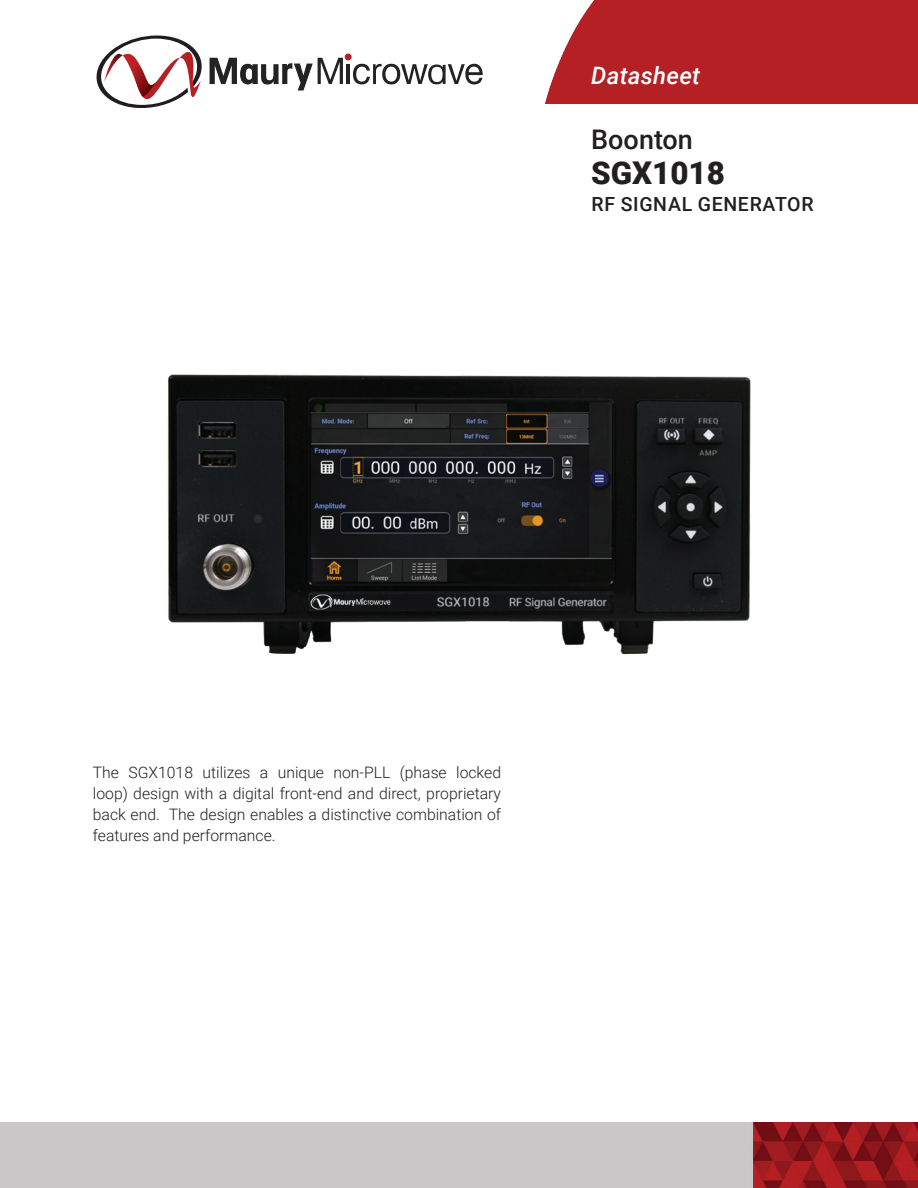
<style>
.page{position:relative;width:918px;height:1188px;background:#fff}
.page>*{position:absolute;margin:0;border:0;box-sizing:border-box;transform-origin:0 0}
.t1{font:900 31.35px "Roboto";color:#231f20}
.t2{font:500 27px "Roboto";color:#231f20}
.t3{font:italic 500 24px "Roboto";letter-spacing:.01em;color:#fff}
.t4{font:500 19.5px "Roboto";letter-spacing:.035em;color:#231f20}
.t5{font:300 15.75px/21px "Roboto";color:#231f20;text-align:justify}
</style>
<div class="page">
<img style="left:167px;top:374px;width:584px;height:281px">
<div style="left:545px;top:0;width:373px;height:104px;background:#b52025"></div>
<img style="left:0;top:1123px;width:918px;height:65px">
<svg style="left:96px;top:36px;width:247px;height:71px"></svg>
<hr style="left:347px;top:64px;width:3px;height:20px;background:#232323">
<svg style="left:353px;top:64px;width:130px;height:20px"></svg>
<div style="left:345px;top:54px;width:7px;height:6px;background:#b52025;border-radius:50%"></div>
<h3 class="t3" style="left:591px;top:58px;width:110px">Datasheet</h3>
<h2 class="t2" style="left:591px;top:121px;width:103px">Boonton</h2>
<h1 class="t1" style="left:591px;top:151px;width:135px">SGX1018</h1>
<p class="t4" style="left:592px;top:190px;width:224px">RF SIGNAL GENERATOR</p>
<p class="t5" style="left:93px;top:761px;width:410px">The SGX1018 utilizes a unique non-PLL (phase locked loop) design with a digital front-end and direct, proprietary back end. The design enables a distinctive combination of features and performance.</p>
</div>
